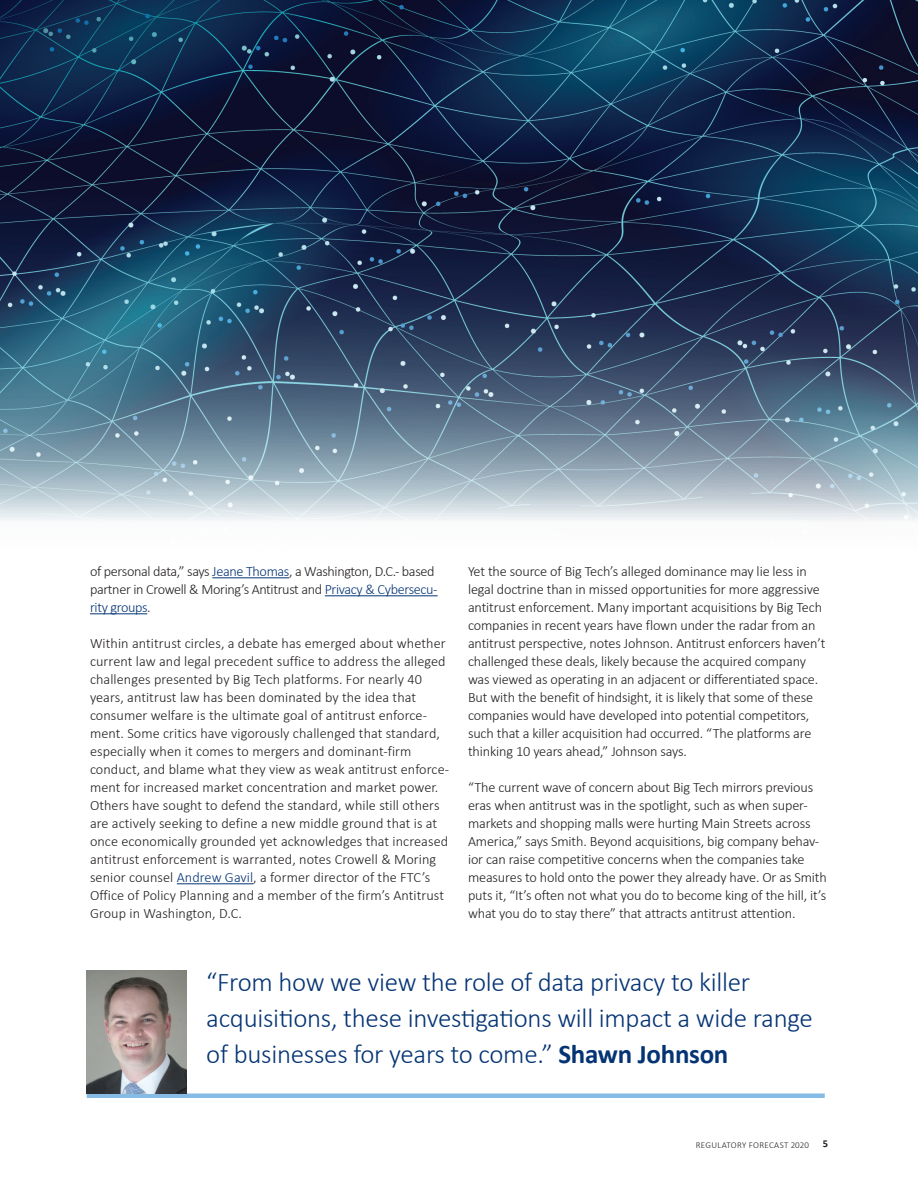
<style>
.page{position:relative;width:918px;height:1188px;background:#fff}
.page>*{position:absolute;margin:0;border:0;box-sizing:border-box;transform-origin:0 0}
.Callout{font:300 27px/36px "Calibri";letter-spacing:-.01em;color:#053474}
.Callibri_text_no_ind{font:300 14.25px/18px "Calibri";letter-spacing:-.01em;color:#231f20}
.t1{font:700 10.5px "Calibri";color:#231f20}
.t2{font:300 9px "Calibri";letter-spacing:.035em;color:#231f20}
.s1{color:#053474}
.s2{font-weight:700}
</style>
<div class="page">
<img style="left:0;top:0;width:918px;height:520px">
<hr style="left:87px;top:1094px;width:738px;height:4px;background:#85bbe5">
<img style="left:87px;top:970px;width:100px;height:124px">
<hr style="left:212px;top:577px;width:77px;height:1px;background:#053474">
<hr style="left:325px;top:595px;width:113px;height:1px;background:#053474">
<hr style="left:90px;top:613px;width:57px;height:1px;background:#053474">
<hr style="left:177px;top:883px;width:76px;height:1px;background:#053474">
<p class="Callibri_text_no_ind" style="left:90px;top:562px;width:349px">of personal data,” says <span class="s1">Jeane Thomas</span>, a Washington, D.C.- based partner in Crowell &amp; Moring’s Antitrust and <span class="s1">Privacy &amp; Cybersecu&shy;rity groups</span>.</p>
<p class="Callibri_text_no_ind" style="left:90px;top:634px;width:361px">Within antitrust circles, a debate has emerged about whether current law and legal precedent suffice to address the alleged challenges presented by Big Tech platforms. For nearly 40 years, antitrust law has been dominated by the idea that consumer welfare is the ultimate goal of antitrust enforce&shy;ment. Some critics have vigorously challenged that standard, especially when it comes to mergers and dominant-firm conduct, and blame what they view as weak antitrust enforce&shy;ment for increased market concentration and market power.<br>Others have sought to defend the standard, while still others are actively seeking to define a new middle ground that is at once economically grounded yet acknowledges that increased antitrust enforcement is warranted, notes Crowell &amp; Moring senior counsel <span class="s1">Andrew Gavil</span>, a former director of the FTC’s Office of Policy Planning and a member of the firm’s Antitrust Group in Washington, D.C.</p>
<p class="Callibri_text_no_ind" style="left:468px;top:562px;width:359px">Yet the source of Big Tech’s alleged dominance may lie less in legal doctrine than in missed opportunities for more aggressive antitrust enforcement. Many important acquisitions by Big Tech companies in recent years have flown under the radar from an antitrust perspective, notes Johnson. Antitrust enforcers haven’t challenged these deals, likely because the acquired company was viewed as operating in an adjacent or differentiated space.<br>But with the benefit of hindsight, it is likely that some of these companies would have developed into potential competitors, such that a killer acquisition had occurred. “The platforms are thinking 10 years ahead,” Johnson says.</p>
<p class="Callibri_text_no_ind" style="left:468px;top:778px;width:360px">“The current wave of concern about Big Tech mirrors previous eras when antitrust was in the spotlight, such as when super&shy;markets and shopping malls were hurting Main Streets across America,” says Smith. Beyond acquisitions, big company behav&shy;ior can raise competitive concerns when the companies take measures to hold onto the power they already have. Or as Smith puts it, “It’s often not what you do to become king of the hill, it’s what you do to stay there” that attracts antitrust attention.</p>
<p class="Callout" style="left:206px;top:963px;width:608px">“From how we view the role of data privacy to killer acquisitions, these investigations will impact a wide range of businesses for years to come.” <span class="s2">Shawn Johnson</span></p>
<p class="t2" style="left:696px;top:1139px;width:115px">REGULATORY FORECAST 2020</p>
<p class="t1" style="left:823px;top:1137px;width:7px">5</p>
</div>
